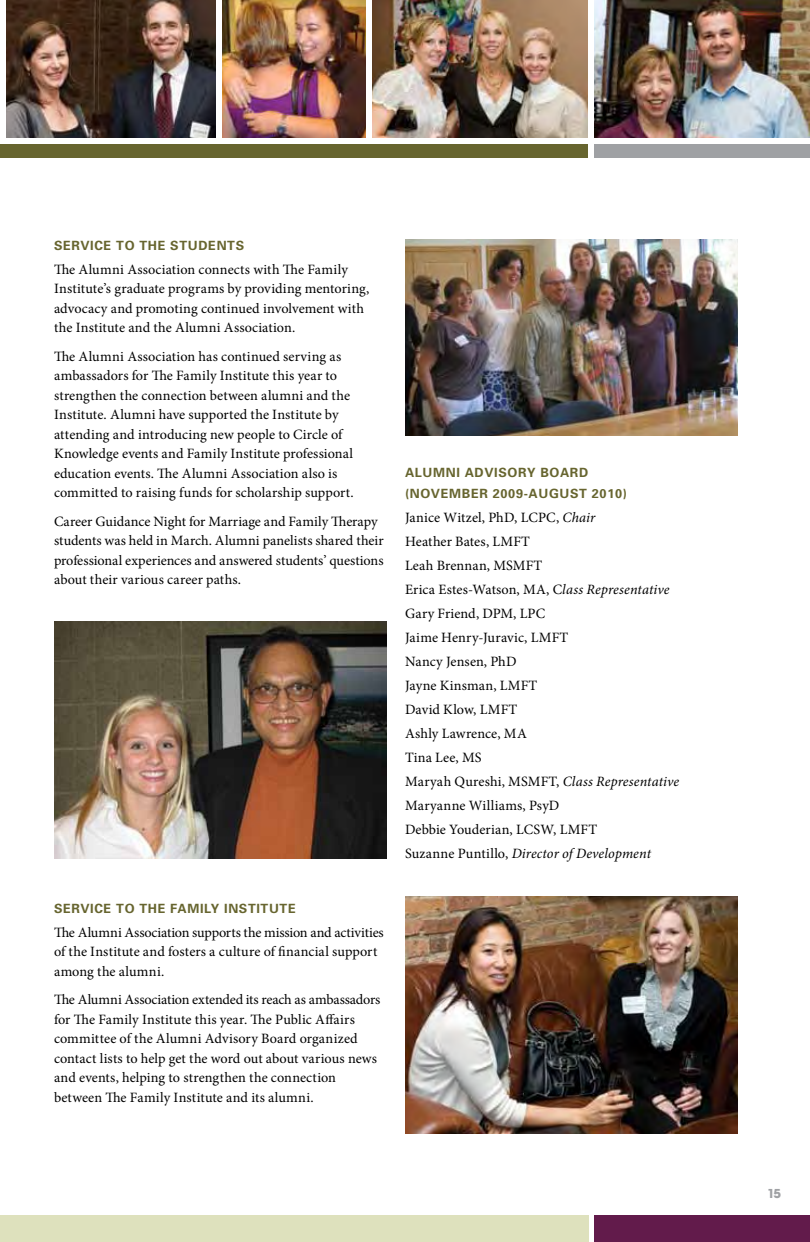
<style>
.page{position:relative;width:810px;height:1242px;background:#fff}
.page>*{position:absolute;margin:0;border:0;box-sizing:border-box;transform-origin:0 0}
.t1{font:14.25px/19.5px "Minion Pro";letter-spacing:.005em;color:#000}
.t2{font:700 12.75px/21px "Univers";letter-spacing:.05em;color:#67652f}
.t3{font:700 12.75px "Avant Garde IT Cby BT";color:#9fa1a4}
.s1{font-style:italic}
</style>
<div class="page">
<div style="left:0;top:1215px;width:588px;height:27px;background:#dee1bd"></div>
<div style="left:594px;top:1215px;width:216px;height:27px;background:#621b4b"></div>
<img style="left:594px;top:0;width:216px;height:138px">
<div style="left:0;top:144px;width:588px;height:14px;background:#67652f"></div>
<div style="left:594px;top:144px;width:216px;height:14px;background:#9fa1a4"></div>
<div style="left:402px;top:239px;width:336px;height:199px;background:#000;opacity:.05"></div>
<img style="left:405px;top:896px;width:333px;height:237px">
<img style="left:54px;top:621px;width:333px;height:237px">
<img style="left:6px;top:0;width:210px;height:138px">
<img style="left:372px;top:0;width:216px;height:138px">
<img style="left:222px;top:0;width:144px;height:138px">
<p class="t2" style="left:54px;top:234px;width:190px">SERVICE TO THE STUDENTS</p>
<p class="t1" style="left:54px;top:259px;width:317px">The Alumni Association connects with The Family Institute’s graduate programs by providing mentoring, advocacy and promoting continued involvement with the Institute and the Alumni Association.</p>
<p class="t1" style="left:54px;top:346px;width:301px">The Alumni Association has continued serving as ambassadors for The Family Institute this year to strengthen the connection between alumni and the Institute. Alumni have supported the Institute by attending and introducing new people to Circle of Knowledge events and Family Institute professional education events. The Alumni Association also is committed to raising funds for scholarship support.</p>
<p class="t1" style="left:54px;top:511px;width:331px">Career Guidance Night for Marriage and Family Therapy students was held in March. Alumni panelists shared their professional experiences and answered students’ questions about their various career paths.</p>
<p class="t2" style="left:54px;top:897px;width:243px">SERVICE TO TH E FAMILY INSTITUTE</p>
<p class="t1" style="left:54px;top:922px;width:331px">The Alumni Association supports the mission and activities of the Institute and fosters a culture of financial support among the alumni.</p>
<p class="t1" style="left:54px;top:990px;width:328px">The Alumni Association extended its reach as ambassadors for The Family Institute this year. The Public Affairs committee of the Alumni Advisory Board organized contact lists to help get the word out about various news and events, helping to strengthen the connection between The Family Institute and its alumni.</p>
<p class="t2" style="left:405px;top:462px;width:224px">ALUMNI ADVISORY BOARD (NOVEMBER 2009-AUG UST 2010)</p>
<p class="t1" style="left:405px;top:506px;width:276px;line-height:24px">Janice Witzel, PhD, LCPC, <span class="s1">Chair<br></span>Heather Bates, LMFT<br>Leah Brennan, MSMFT<br>Erica Estes-Watson, MA, C<span class="s1">lass Representative<br></span>Gary Friend, DPM, LPC<br>Jaime Henry-Juravic, LMFT<br>Nancy Jensen, PhD<br>Jayne Kinsman, LMFT<br>David Klow, LMFT<br>Ashly Lawrence, MA<br>Tina Lee, MS<br>Maryah Qureshi, MSMFT, <span class="s1">Class Representative<br></span>Maryanne Williams, PsyD<br>Debbie Youderian, LCSW, LMFT<br>Suzanne Puntillo, <span class="s1">Director of Development</span></p>
<p class="t3" style="left:767px;top:1185px;width:15px">15</p>
</div>
